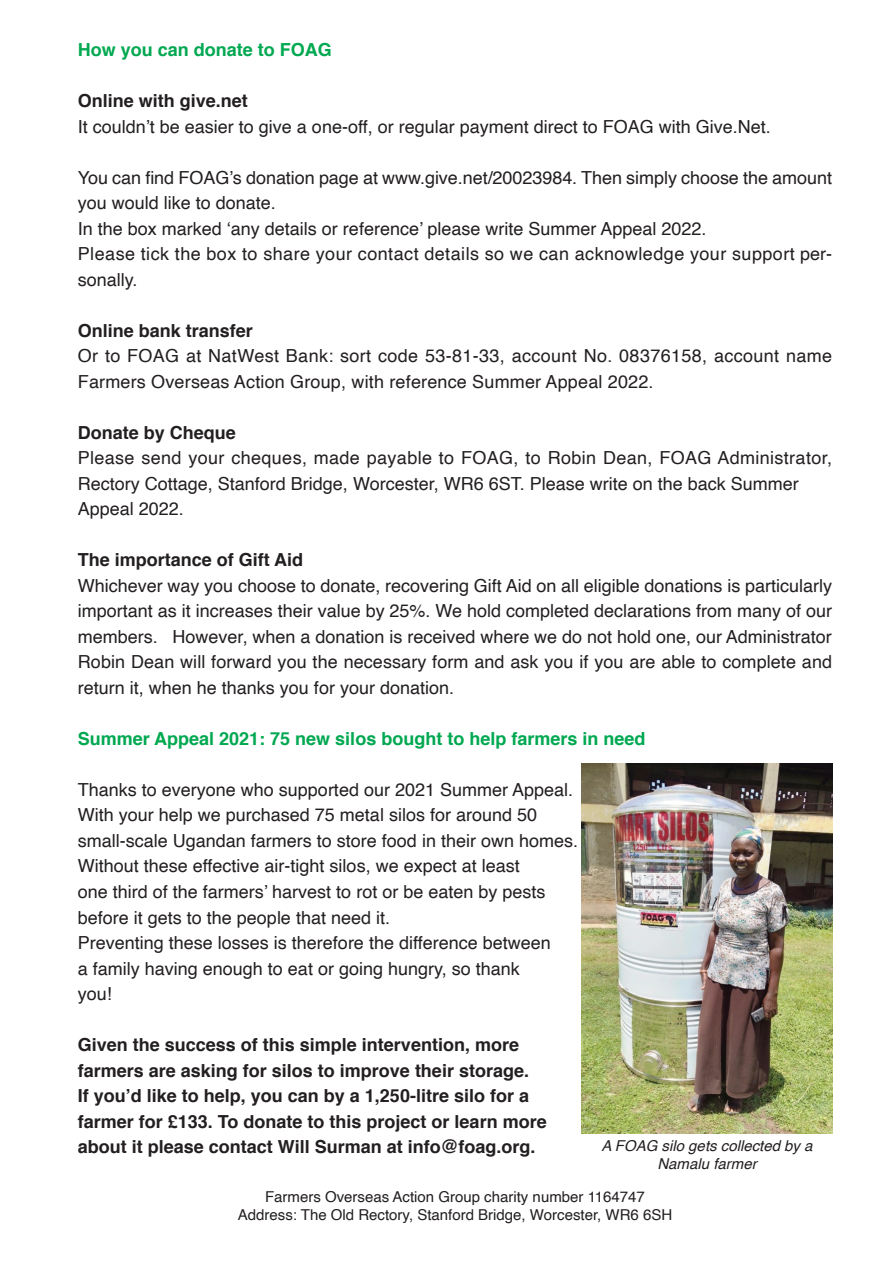
<style>
.page{position:relative;width:893px;height:1263px;background:#fff}
.page>*{position:absolute;margin:0;border:0;box-sizing:border-box;transform-origin:0 0}
.t1{font:18px/25.5px "Helvetica";color:#231f20}
.t2{font:700 18px "Helvetica";color:#231f20}
.t3{font:18px/25.5px "Helvetica";letter-spacing:.025em;color:#231f20}
.t4{font:700 18px "Helvetica";color:#00a851}
.t5{font:15px "Helvetica";color:#231f20}
.t6{font:italic 15px "Helvetica";color:#231f20}
</style>
<div class="page">
<img style="left:582px;top:763px;width:250px;height:370px">
<p class="t4" style="left:78px;top:43px;width:256px">How you can donate to FOAG</p>
<p class="t2" style="left:78px;top:94px;width:172px">Online with give.net</p>
<p class="t1" style="left:78px;top:115px;width:694px">It couldn’t be easier to give a one-off, or regular payment direct to FOAG with Give.Net.</p>
<p class="t1" style="left:78px;top:166px;width:756px">You can find FOAG’s donation page at www.give.net/20023984. Then simply choose the amount you would like to donate.</p>
<p class="t1" style="left:78px;top:217px;width:630px">In the box marked ‘any details or reference’ please write Summer Appeal 2022.</p>
<p class="t3" style="left:78px;top:243px;width:756px">Please tick the box to share your contact details so we can acknowledge your support per&shy;sonally.</p>
<p class="t2" style="left:78px;top:323px;width:177px">Online bank transfer</p>
<p class="t1" style="left:78px;top:345px;width:756px">Or to FOAG at NatWest Bank: sort code 53-81-33, account No. 08376158, account name<br>Farmers Overseas Action Group, with reference Summer Appeal 2022.</p>
<p class="t2" style="left:78px;top:425px;width:160px">Donate by Cheque</p>
<p class="t1" style="left:78px;top:447px;width:756px">Please send your cheques, made payable to FOAG, to Robin Dean, FOAG Administrator,<br>Rectory Cottage, Stanford Bridge, Worcester, WR6 6ST. Please write on the back Summer</p>
<p class="t1" style="left:78px;top:498px;width:108px">Appeal 2022.</p>
<p class="t2" style="left:78px;top:553px;width:227px">The importance of Gift Aid</p>
<p class="t1" style="left:78px;top:574px;width:756px;text-align:justify">Whichever way you choose to donate, recovering Gift Aid on all eligible donations is particularly important as it increases their value by 25%. We hold completed declarations from many of our members. However, when a donation is received where we do not hold one, our Administrator Robin Dean will forward you the necessary form and ask you if you are able to complete and return it, when he thanks you for your donation.</p>
<p class="t4" style="left:78px;top:731px;width:569px">Summer Appeal 2021: 75 new silos bought to help farmers in need</p>
<p class="t1" style="left:78px;top:778px;width:497px">Thanks to everyone who supported our 2021 Summer Appeal.</p>
<p class="t1" style="left:78px;top:804px;width:461px">With your help we purchased 75 metal silos for around 50</p>
<p class="t1" style="left:78px;top:829px;width:502px">small-scale Ugandan farmers to store food in their own homes.</p>
<p class="t1" style="left:78px;top:855px;width:443px">Without these effective air-tight silos, we expect at least</p>
<p class="t1" style="left:78px;top:880px;width:469px">one third of the farmers’ harvest to rot or be eaten by pests</p>
<p class="t1" style="left:78px;top:906px;width:314px">before it gets to the people that need it.</p>
<p class="t1" style="left:78px;top:931px;width:474px">Preventing these losses is therefore the difference between</p>
<p class="t1" style="left:78px;top:957px;width:443px">a family having enough to eat or going hungry, so thank</p>
<p class="t1" style="left:78px;top:982px;width:36px">you!</p>
<p class="t2" style="left:78px;top:1037px;width:443px">Given the success of this simple intervention, more</p>
<p class="t2" style="left:78px;top:1063px;width:453px">farmers are asking for silos to improve their storage.</p>
<p class="t2" style="left:78px;top:1088px;width:453px">If you’d like to help, you can by a 1,250-litre silo for a</p>
<p class="t2" style="left:78px;top:1114px;width:470px">farmer for £133. To donate to this project or learn more</p>
<p class="t2" style="left:78px;top:1139px;width:459px">about it please contact Will Surman at info@foag.org.</p>
<p class="t5" style="left:265px;top:1190px;width:381px">Farmers Overseas Action Group charity number 1164747</p>
<p class="t5" style="left:238px;top:1208px;width:436px">Address: The Old Rectory, Stanford Bridge, Worcester, WR6 6SH</p>
<p class="t6" style="left:602px;top:1139px;width:212px">A FOAG silo gets collected by a</p>
<p class="t6" style="left:657px;top:1157px;width:101px">Namalu farmer</p>
</div>
